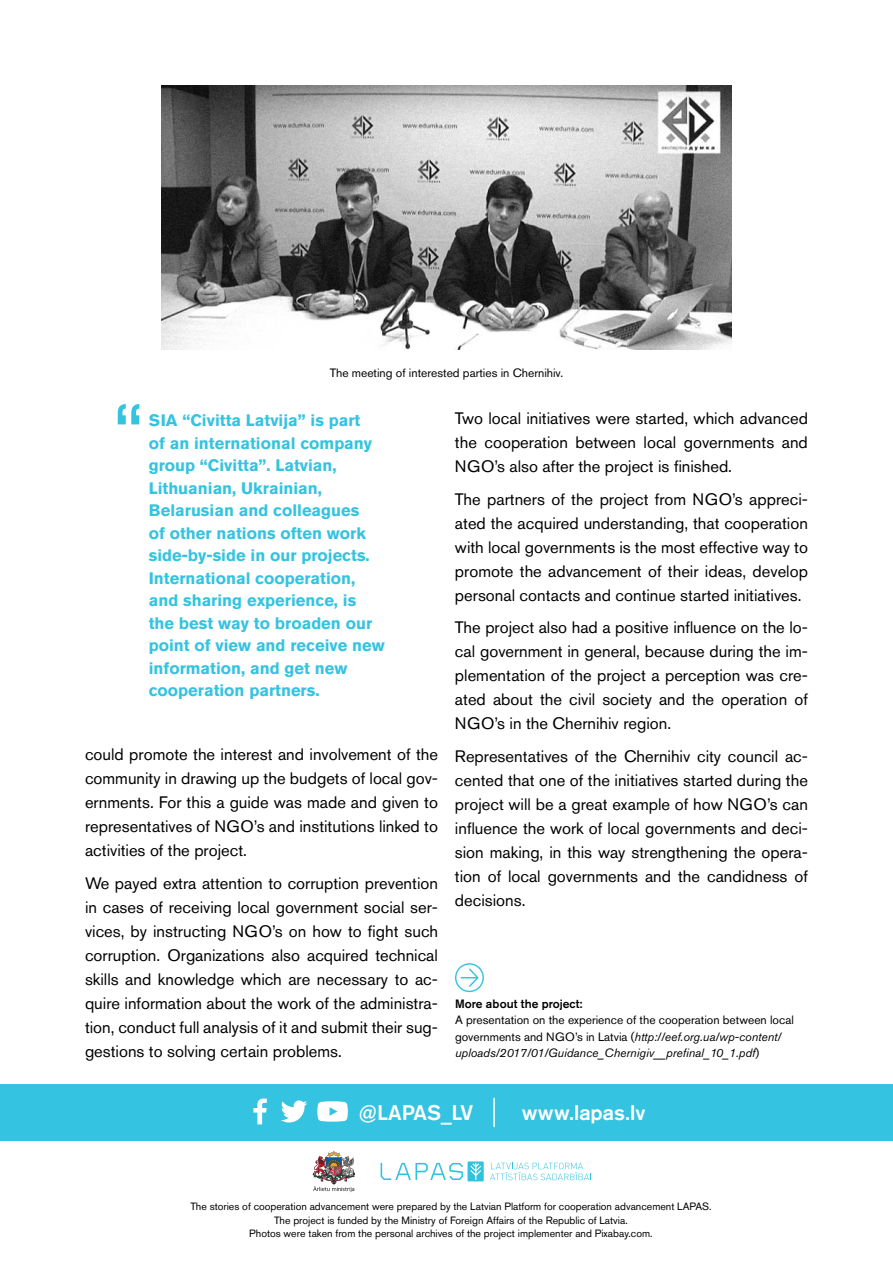
<style>
.page{position:relative;width:893px;height:1263px;background:#fff}
.page>*{position:absolute;margin:0;border:0;box-sizing:border-box;transform-origin:0 0}
.t1{font:500 21px "Akzidenz Grotesk Pro";color:#fff}
.t2{font:16.5px/24px "Akzidenz Grotesk Pro";color:#000;text-align:justify}
.t3{font:700 16.5px/22.5px "Akzidenz Grotesk Pro";color:#34c3e0}
.t4{font:12px/16.5px "Akzidenz Grotesk Pro";color:#000}
.t5{font:500 12px "Akzidenz Grotesk Pro";color:#000}
.t6{font:10.5px/13.5px "Akzidenz Grotesk Pro";color:#000;text-align:center}
.s1{font-style:italic}
</style>
<div class="page">
<div style="left:0;top:1084px;width:893px;height:56px;background:#34c3e0"></div>
<svg style="left:317px;top:1101px;width:31px;height:20px"></svg>
<svg style="left:253px;top:1098px;width:14px;height:26px"></svg>
<svg style="left:281px;top:1100px;width:26px;height:22px"></svg>
<hr style="left:493px;top:1098px;width:2px;height:29px;background:#fff">
<img style="left:161px;top:85px;width:571px;height:265px">
<svg style="left:118px;top:404px;width:21px;height:20px"></svg>
<svg style="left:490px;top:1163px;width:101px;height:17px"></svg>
<svg style="left:381px;top:1161px;width:103px;height:20px"></svg>
<svg style="left:313px;top:1151px;width:42px;height:41px"></svg>
<svg style="left:455px;top:963px;width:29px;height:30px"></svg>
<p class="t4" style="left:330px;top:364px;width:235px">The meeting of interested parties in Chernihiv.</p>
<p class="t3" style="left:149px;top:409px;width:238px">SIA “Civitta Latvija” is part<br>of an international company group “Civitta”. Latvian,<br>Lithuanian, Ukrainian,<br>Belarusian and colleagues<br>of other nations often work side-by-side in our projects.<br>International cooperation, and sharing experience, is the best way to broaden our point of view and receive new information, and get new cooperation partners.</p>
<p class="t2" style="left:85px;top:742px;width:354px">could promote the interest and involvement of the community in drawing up the budgets of local gov&shy;ernments. For this a guide was made and given to representatives of NGO’s and institutions linked to activities of the project.</p>
<p class="t2" style="left:85px;top:871px;width:354px">We payed extra attention to corruption prevention in cases of receiving local government social ser&shy;vices, by instructing NGO’s on how to fight such corruption. Organizations also acquired technical skills and knowledge which are necessary to ac&shy;quire information about the work of the administra&shy;tion, conduct full analysis of it and submit their sug&shy;gestions to solving certain problems.</p>
<p class="t2" style="left:455px;top:406px;width:354px">Two local initiatives were started, which advanced the cooperation between local governments and NGO’s also after the project is finished.</p>
<p class="t2" style="left:455px;top:487px;width:354px">The partners of the project from NGO’s appreci&shy;ated the acquired understanding, that cooperation with local governments is the most effective way to promote the advancement of their ideas, develop personal contacts and continue started initiatives.</p>
<p class="t2" style="left:455px;top:615px;width:354px">The project also had a positive influence on the lo&shy;cal government in general, because during the im&shy;plementation of the project a perception was cre&shy;ated about the civil society and the operation of NGO’s in the Chernihiv region.</p>
<p class="t2" style="left:455px;top:744px;width:354px">Representatives of the Chernihiv city council ac&shy;cented that one of the initiatives started during the project will be a great example of how NGO’s can influence the work of local governments and deci&shy;sion making, in this way strengthening the opera&shy;tion of local governments and the candidness of decisions.</p>
<p class="t5" style="left:455px;top:996px;width:129px">More about the project:</p>
<p class="t4" style="left:455px;top:1012px;width:340px">A presentation on the experience of the cooperation between local governments and NGO’s in Latvia (<span class="s1">http://eef.org.ua/wp-content/ uploads/2017/01/Guidance_Chernigiv__prefinal_10_1.pdf</span>)</p>
<p class="t1" style="left:358px;top:1099px;width:116px">@LAPAS_LV</p>
<p class="t1" style="left:522px;top:1099px;width:125px">www.lapas.lv</p>
<p class="t6" style="left:190px;top:1199px;width:522px">The stories of cooperation advancement were prepared by the Latvian Platform for cooperation advancement LAPAS.<br>The project is funded by the Ministry of Foreign Affairs of the Republic of Latvia.<br>Photos were taken from the personal archives of the project implementer and Pixabay.com.</p>
</div>
